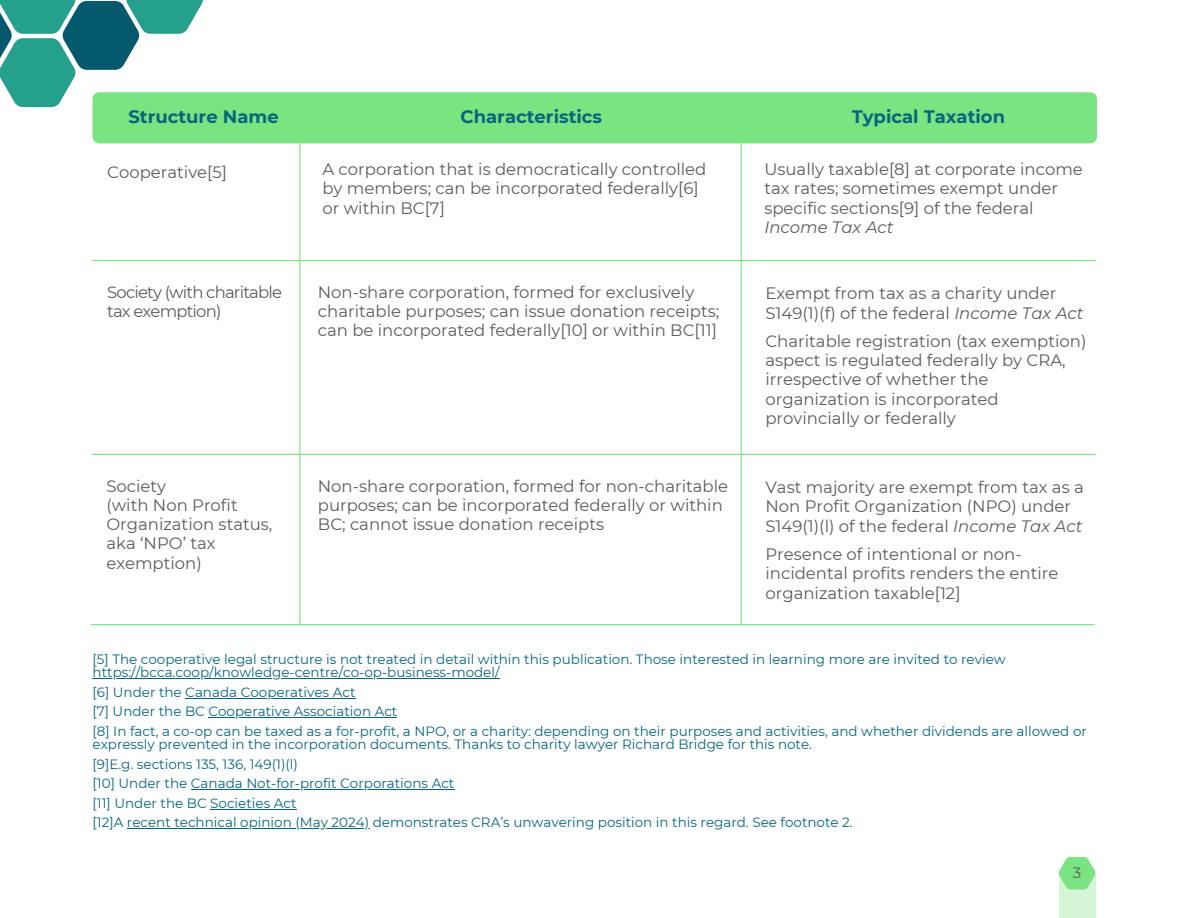
<style>
.page{position:relative;width:1188px;height:918px;background:#fff}
.page>*{position:absolute;margin:0;border:0;box-sizing:border-box;transform-origin:0 0}
.t1{font:700 18px "Montserrat";color:#08667c}
.t2{font:16.5px/19.2px "Montserrat";color:#575e5c}
.t3{font:16.5px/19.2px "Montserrat";letter-spacing:-.05em;color:#575e5c}
.t4{font:15px "Montserrat";color:#575e5c}
.t5{font:13.5px/19.5px "Montserrat";color:#08667c}
.s1{font-style:italic}
</style>
<div class="page">
<svg style="left:0;top:0;width:203px;height:107px"></svg>
<div style="left:1059px;top:873px;width:36px;height:45px;background:#d4f6d6"></div>
<svg style="left:1059px;top:857px;width:36px;height:32px"></svg>
<hr style="left:299px;top:143px;width:1px;height:482px;background:#79e481">
<hr style="left:741px;top:129px;width:1px;height:496px;background:#79e481">
<hr style="left:92px;top:454px;width:1003px;height:1px;background:#79e481">
<hr style="left:93px;top:678px;width:407px;height:1px;background:#08667c">
<hr style="left:185px;top:698px;width:171px;height:1px;background:#08667c">
<hr style="left:208px;top:717px;width:189px;height:1px;background:#08667c">
<hr style="left:191px;top:789px;width:263px;height:1px;background:#08667c">
<hr style="left:210px;top:809px;width:87px;height:1px;background:#08667c">
<hr style="left:127px;top:828px;width:242px;height:1px;background:#08667c">
<hr style="left:91px;top:624px;width:1004px;height:1px;background:#79e481">
<hr style="left:93px;top:260px;width:1003px;height:1px;background:#79e481">
<div style="left:93px;top:92px;width:1004px;height:51px;background:#79e481"></div>
<p class="t1" style="left:128px;top:105px;width:152px">Structure Name</p>
<p class="t1" style="left:461px;top:105px;width:143px">Characteristics</p>
<p class="t1" style="left:852px;top:105px;width:155px">Typical Taxation</p>
<h2 class="t2" style="left:107px;top:162px;width:121px">Cooperative[5]</h2>
<p class="t2" style="left:322px;top:160px;width:385px">A corporation that is democratically controlled by members; can be incorporated federally[6] or within BC[7]</p>
<p class="t2" style="left:764px;top:160px;width:320px">Usually taxable[8] at corporate income tax rates; sometimes exempt under specific sections[9] of the federal<br><span class="s1">Income Tax Act</span></p>
<h2 class="t3" style="left:107px;top:283px;width:176px">Society (with charitable tax exemption)</h2>
<h2 class="t2" style="left:318px;top:283px;width:403px">Non-share corporation, formed for exclusively charitable purposes; can issue donation receipts; can be incorporated federally[10] or within BC[11]</h2>
<h2 class="t2" style="left:765px;top:284px;width:320px">Exempt from tax as a charity under<br>S149(1)(f) of the federal <span class="s1">Income Tax Act</span></h2>
<h2 class="t2" style="left:765px;top:331px;width:323px">Charitable registration (tax exemption) aspect is regulated federally by CRA, irrespective of whether the organization is incorporated provincially or federally</h2>
<h2 class="t2" style="left:106px;top:477px;width:168px">Society<br>(with Non Profit<br>Organization status, aka ‘NPO’ tax exemption)</h2>
<p class="t2" style="left:318px;top:477px;width:412px">Non-share corporation, formed for non-charitable purposes; can be incorporated federally or within<br>BC; cannot issue donation receipts</p>
<h2 class="t2" style="left:765px;top:478px;width:320px">Vast majority are exempt from tax as a<br>Non Profit Organization (NPO) under<br>S149(1)(l) of the federal <span class="s1">Income Tax Act</span></h2>
<h2 class="t2" style="left:765px;top:544px;width:295px">Presence of intentional or non&shy;incidental profits renders the entire organization taxable[12]</h2>
<h1 class="t5" style="left:93px;top:649px;width:915px">[5] The cooperative legal structure is not treated in detail within this publication. Those interested in learning more are invited to review</h1>
<h1 class="t5" style="left:93px;top:663px;width:409px">https://bcca.coop/knowledge-centre/co-op-business-model/ [6] Under the Canada Cooperatives Act</h1>
<h1 class="t5" style="left:93px;top:702px;width:306px">[7] Under the BC Cooperative Association Act</h1>
<p class="t5" style="left:93px;top:721px;width:996px">[8] In fact, a co-op can be taxed as a for-profit, a NPO, or a charity: depending on their purposes and activities, and whether dividends are allowed or</p>
<p class="t5" style="left:93px;top:735px;width:721px">expressly prevented in the incorporation documents. Thanks to charity lawyer Richard Bridge for this note. [9]E.g. sections 135, 136, 149(1)(l)</p>
<h2 class="t5" style="left:93px;top:774px;width:363px">[10] Under the Canada Not-for-profit Corporations Act</h2>
<h2 class="t5" style="left:93px;top:793px;width:205px">[11] Under the BC Societies Act</h2>
<h2 class="t5" style="left:93px;top:813px;width:762px">[12]A recent technical opinion (May 2024) demonstrates CRA’s unwavering position in this regard. See footnote 2.</h2>
<p class="t4" style="left:1073px;top:863px;width:10px">3</p>
</div>
